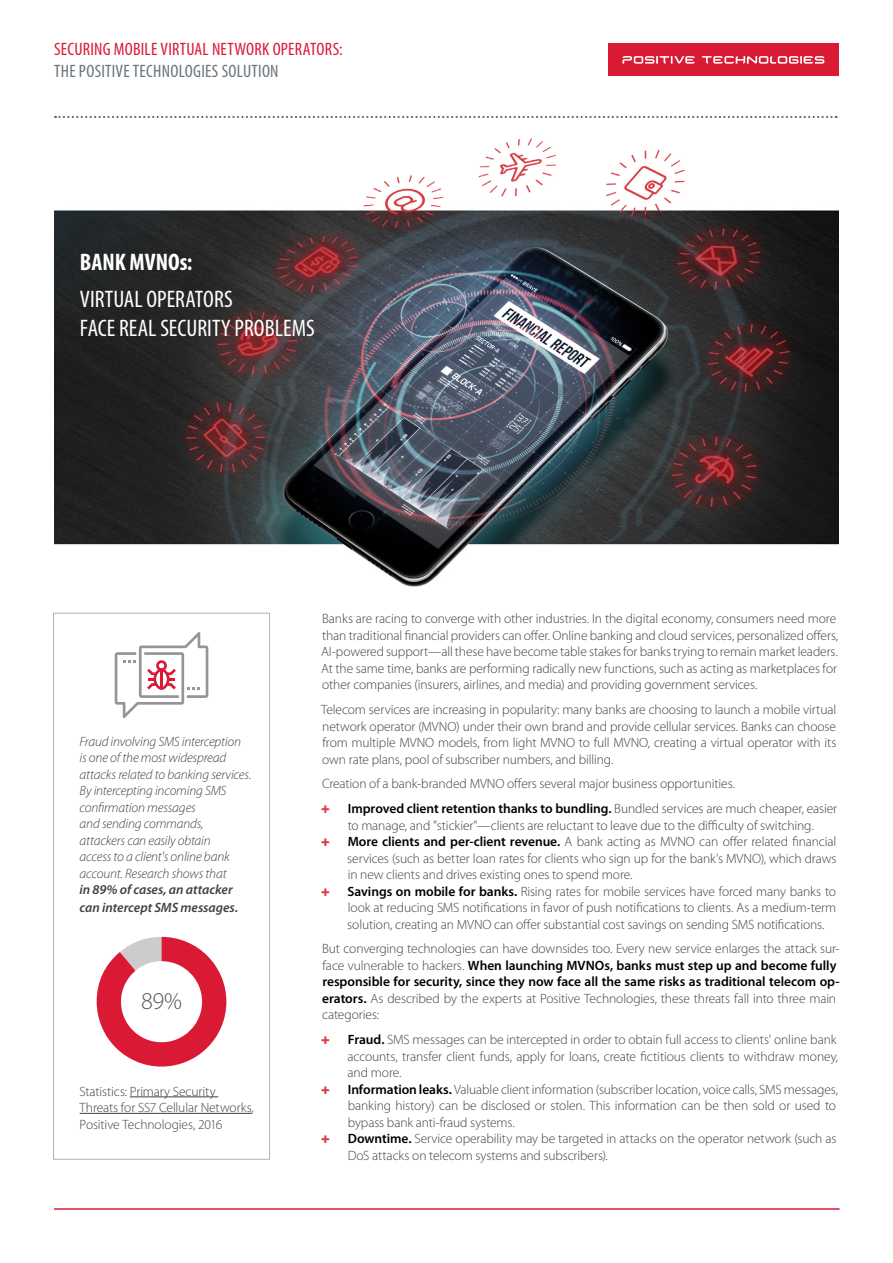
<style>
.page{position:relative;width:893px;height:1263px;background:#fff}
.page>*{position:absolute;margin:0;border:0;box-sizing:border-box;transform-origin:0 0}
.t1{font:300 24.15px "Myriad Pro";color:#58595b}
.t2{font:condensed 24px/28.5px "Myriad Pro";color:#fff}
.t3{font:700 condensed 24px "Myriad Pro";color:#fff}
.t4{font:condensed 18px "Myriad Pro";letter-spacing:.015em;color:#da1a35}
.t5{font:condensed 18px "Myriad Pro";letter-spacing:.015em;color:#6a747b}
.t6{font:300 13.5px/16.5px "Myriad Pro";letter-spacing:-.01em;color:#414042}
.t7{font:italic 300 13.5px/16.5px "Myriad Pro";letter-spacing:-.015em;color:#414042}
.t8{font:italic 600 13.5px/18px "Myriad Pro";color:#414042}
.s1{font-weight:600;color:#000}
</style>
<div class="page">
<img style="left:54px;top:138px;width:785px;height:475px">
<hr style="left:54px;top:1208px;width:786px;height:2px;background:#da1a35">
<svg style="left:55px;top:116px;width:782px;height:2px"></svg>
<div style="left:608px;top:43px;width:231px;height:33px;background:#da1a35"></div>
<svg style="left:622px;top:56px;width:202px;height:8px"></svg>
<div style="left:53px;top:613px;width:217px;height:547px;border:1px solid #acb4ba"></div>
<hr style="left:130px;top:1096px;width:88px;height:1px;background:#414042">
<hr style="left:80px;top:1113px;width:172px;height:1px;background:#414042">
<svg style="left:115px;top:632px;width:93px;height:86px"></svg>
<hr style="left:160px;top:670px;width:3px;height:18px;background:#da1a35">
<svg style="left:97px;top:937px;width:129px;height:129px"></svg>
<div style="left:121px;top:961px;width:81px;height:81px;background:#fff;border-radius:50%"></div>
<h3 class="t4" style="left:54px;top:39px;width:290px">SECURING MOBILE VIRTUAL NETWORK OPERATORS:</h3>
<h3 class="t5" style="left:54px;top:62px;width:226px">THE POSITIVE TECHNOLOGIES SOLUTION</h3>
<h2 class="t3" style="left:80px;top:249px;width:114px">BANK MVNOs:</h2>
<h2 class="t2" style="left:80px;top:285px;width:236px">VIRTUAL OPERATORS<br>FACE REAL SECURITY PROBLEMS</h2>
<p class="t7" style="left:80px;top:733px;width:173px">Fraud involving SMS interception is one of the most widespread attacks related to banking services.<br>By intercepting incoming SMS confirmation messages<br>and sending commands, attackers can easily obtain<br>access to a client's online bank account. Research shows that</p>
<p class="t8" style="left:80px;top:881px;width:160px">in 89% of cases, an attacker can intercept SMS messages.</p>
<h1 class="t1" style="left:141px;top:987px;width:42px">89%</h1>
<p class="t6" style="left:80px;top:1083px;width:176px">Statistics: Primary Security<br>Threats for SS7 Cellular Networks,<br>Positive Technologies, 2016</p>
<p class="t6" style="left:321px;top:611px;width:518px">Banks are racing to converge with other industries. In the digital economy, consumers need more than traditional financial providers can offer. Online banking and cloud services, personalized offers, AI-powered support—all these have become table stakes for banks trying to remain market leaders.<br>At the same time, banks are performing radically new functions, such as acting as marketplaces for other companies (insurers, airlines, and media) and providing government services.</p>
<p class="t6" style="left:321px;top:701px;width:517px;text-align:justify">Telecom services are increasing in popularity: many banks are choosing to launch a mobile virtual network operator (MVNO) under their own brand and provide cellular services. Banks can choose from multiple MVNO models, from light MVNO to full MVNO, creating a virtual operator with its own rate plans, pool of subscriber numbers, and billing.</p>
<p class="t6" style="left:348px;top:772px;width:491px;line-height:24.8px;text-indent:-26px">Creation of a bank-branded MVNO offers several major business opportunities.<br><span class="s1">Improved client retention thanks to bundling.</span> Bundled services are much cheaper, easier</p>
<p class="t6" style="left:347px;top:817px;width:491px">to manage, and "stickier"—clients are reluctant to leave due to the difficulty of switching.<br><span class="s1">More clients and per-client revenue.</span> A bank acting as MVNO can offer related financial services (such as better loan rates for clients who sign up for the bank's MVNO), which draws in new clients and drives existing ones to spend more.<br><span class="s1">Savings on mobile for banks.</span> Rising rates for mobile services have forced many banks to look at reducing SMS notifications in favor of push notifications to clients. As a medium-term solution, creating an MVNO can offer substantial cost savings on sending SMS notifications.</p>
<p class="t6" style="left:322px;top:941px;width:519px">But converging technologies can have downsides too. Every new service enlarges the attack sur&shy;face vulnerable to hackers. <span class="s1">When launching MVNOs, banks must step up and become fully responsible for security, since they now face all the same risks as traditional telecom op&shy;erators.</span> As described by the experts at Positive Technologies, these threats fall into three main categories:</p>
<p class="t6" style="left:348px;top:1031px;width:492px"><span class="s1">Fraud.</span> SMS messages can be intercepted in order to obtain full access to clients' online bank accounts, transfer client funds, apply for loans, create fictitious clients to withdraw money, and more.<br><span class="s1">Information leaks.</span> Valuable client information (subscriber location, voice calls, SMS messages, banking history) can be disclosed or stolen. This information can be then sold or used to bypass bank anti-fraud systems.<br><span class="s1">Downtime.</span> Service operability may be targeted in attacks on the operator network (such as DoS attacks on telecom systems and subscribers).</p>
</div>
